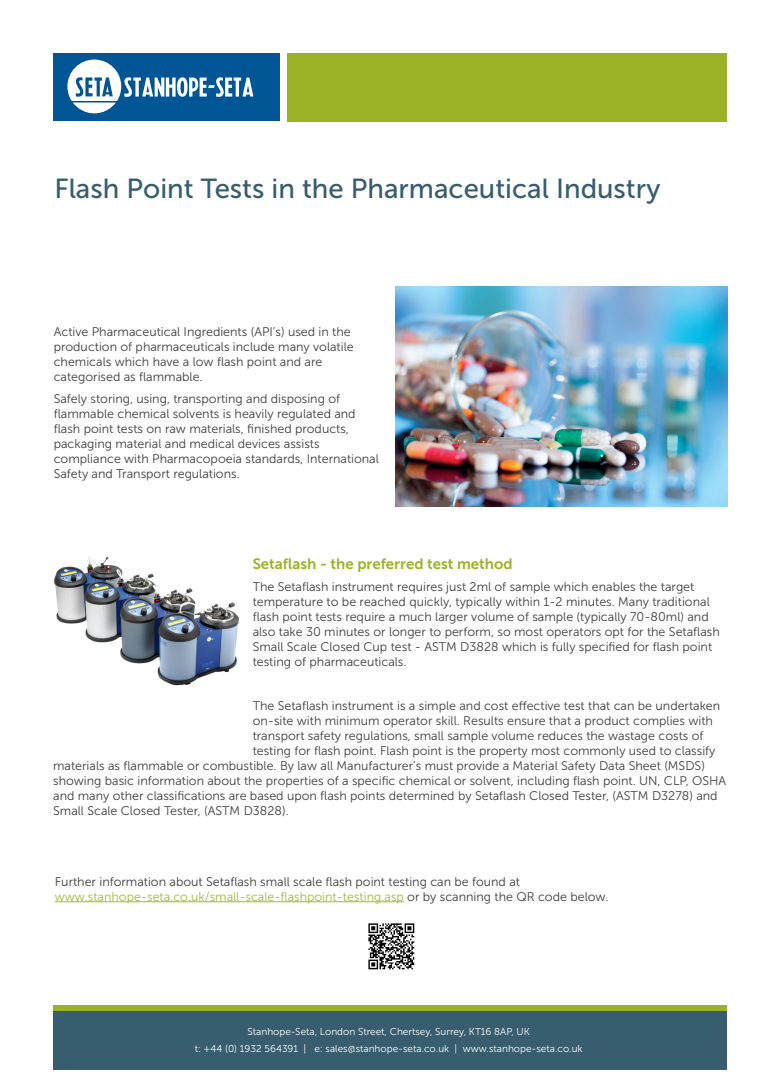
<style>
.page{position:relative;width:780px;height:1088px;background:#fff}
.page>*{position:absolute;margin:0;border:0;box-sizing:border-box;transform-origin:0 0}
.main_title{font:27.5px "Museo Sans 500";color:#375d6e}
.Heading_1{font:15px "Museo Sans 700";color:#9cb226}
.BODY{font:12.5px/15px "Museo Sans 300";color:#3e3e3f}
.BODY-2{font:10px "Museo Sans 300";color:#fff}
.s1{color:#a4b739}
</style>
<div class="page">
<div style="left:53px;top:1005px;width:673px;height:65px;background:#375d6e"></div>
<div style="left:53px;top:1005px;width:673px;height:6px;background:#9cb226"></div>
<div style="left:287px;top:53px;width:439px;height:69px;background:#9cb226"></div>
<div style="left:53px;top:53px;width:227px;height:68px;background:#005595"></div>
<svg style="left:68px;top:60px;width:185px;height:53px"></svg>
<img style="left:54px;top:556px;width:185px;height:130px">
<hr style="left:55px;top:901px;width:349px;height:1px;background:#a4b739">
<img style="left:368px;top:923px;width:47px;height:47px">
<img style="left:395px;top:286px;width:332px;height:221px">
<p class="main_title" style="left:54px;top:173px;width:607px">Flash Point Tests in the Pharmaceutical Industry</p>
<p class="BODY" style="left:54px;top:324px;width:301px">Active Pharmaceutical Ingredients (API’s) used in the production of pharmaceuticals include many volatile chemicals which have a low flash point and are categorised as flammable.</p>
<p class="BODY" style="left:54px;top:391px;width:326px">Safely storing, using, transporting and disposing of flammable chemical solvents is heavily regulated and flash point tests on raw materials, finished products, packaging material and medical devices assists compliance with Pharmacopoeia standards, International Safety and Transport regulations.</p>
<p class="Heading_1" style="left:253px;top:555px;width:261px">Setaflash - the preferred test method</p>
<p class="BODY" style="left:253px;top:579px;width:468px">The Setaflash instrument requires just 2ml of sample which enables the target temperature to be reached quickly, typically within 1-2 minutes. Many traditional flash point tests require a much larger volume of sample (typically 70-80ml) and also take 30 minutes or longer to perform, so most operators opt for the Setaflash Small Scale Closed Cup test - ASTM D3828 which is fully specified for flash point testing of pharmaceuticals.</p>
<p class="BODY" style="left:253px;top:698px;width:469px">The Setaflash instrument is a simple and cost effective test that can be undertaken</p>
<p class="BODY" style="left:253px;top:713px;width:462px">on-site with minimum operator skill. Results ensure that a product complies with</p>
<p class="BODY" style="left:253px;top:728px;width:452px">transport safety regulations, small sample volume reduces the wastage costs of</p>
<p class="BODY" style="left:253px;top:743px;width:464px">testing for flash point. Flash point is the property most commonly used to classify</p>
<p class="BODY" style="left:53px;top:758px;width:653px">materials as flammable or combustible. By law all Manufacturer’s must provide a Material Safety Data Sheet (MSDS)</p>
<p class="BODY" style="left:53px;top:773px;width:674px">showing basic information about the properties of a specific chemical or solvent, including flash point. UN, CLP, OSHA</p>
<p class="BODY" style="left:53px;top:788px;width:666px">and many other classifications are based upon flash points determined by Setaflash Closed Tester, (ASTM D3278) and</p>
<p class="BODY" style="left:53px;top:803px;width:237px">Small Scale Closed Tester, (ASTM D3828).</p>
<p class="BODY" style="left:55px;top:874px;width:555px">Further information about Setaflash small scale flash point testing can be found at <span class="s1">www.stanhope-seta.co.uk/small-scale-flashpoint-testing.asp</span> or by scanning the QR code below.</p>
<p class="BODY-2" style="left:247px;top:1026px;width:284px">Stanhope-Seta, London Street, Chertsey, Surrey, KT16 8AP, UK</p>
<p class="BODY-2" style="left:195px;top:1043px;width:389px">t: +44 (0) 1932 564391 | e: sales@stanhope-seta.co.uk | www.stanhope-seta.co.uk</p>
</div>
